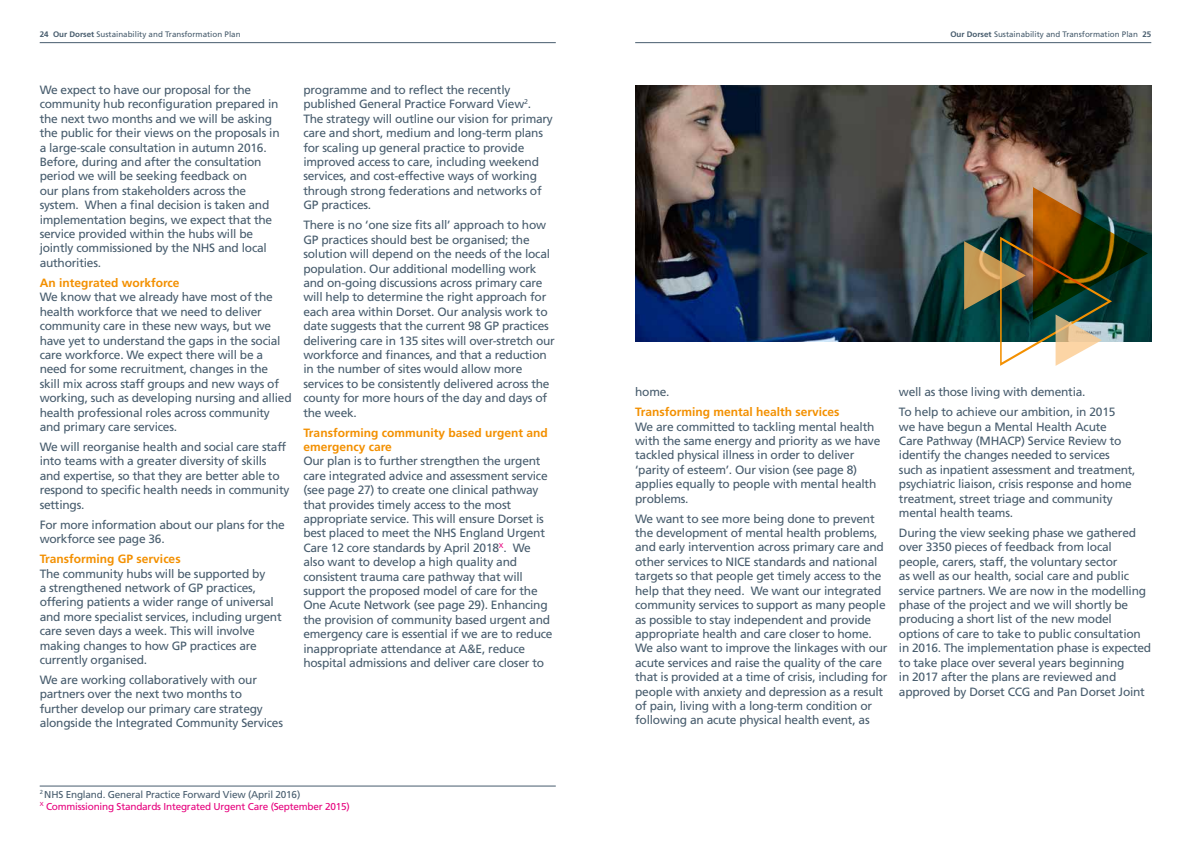
<style>
.page{position:relative;width:1191px;height:842px;background:#fff}
.page>*{position:absolute;margin:0;border:0;box-sizing:border-box;transform-origin:0 0}
.t1{font:12px/14.4px "Frutiger LT Std";letter-spacing:-.02em;color:#475c6d}
.t2{font:700 12px/14.4px "Frutiger LT Std";color:#f39000}
.t3{font:10px/12px "Frutiger LT Std";letter-spacing:-.02em;color:#e6007d}
.t4{font:8px "Frutiger LT Std";color:#475c6d}
.s1{font-weight:700}
.s2{color:#475c6d}
</style>
<div class="page">
<hr style="left:40px;top:42px;width:516px;height:1px;background:#475c6d">
<hr style="left:635px;top:42px;width:516px;height:1px;background:#475c6d">
<hr style="left:40px;top:786px;width:516px;height:1px;background:#475c6d">
<img style="left:635px;top:85px;width:516px;height:257px">
<img style="left:964px;top:187px;width:183px;height:179px">
<p class="t4" style="left:40px;top:30px;width:202px"><span class="s1">24 Our Dorset</span> Sustainability and Transformation Plan</p>
<p class="t4" style="left:950px;top:30px;width:202px"><span class="s1">Our Dorset</span> Sustainability and Transformation Plan <span class="s1">25</span></p>
<p class="t1" style="left:40px;top:83px;width:241px">We expect to have our proposal for the community hub reconfiguration prepared in the next two months and we will be asking the public for their views on the proposals in a large-scale consultation in autumn 2016.<br>Before, during and after the consultation period we will be seeking feedback on<br>our plans from stakeholders across the system. When a final decision is taken and implementation begins, we expect that the service provided within the hubs will be jointly commissioned by the NHS and local authorities.</p>
<p class="t2" style="left:40px;top:276px;width:141px">An integrated workforce</p>
<p class="t1" style="left:40px;top:290px;width:253px">We know that we already have most of the health workforce that we need to deliver community care in these new ways, but we have yet to understand the gaps in the social care workforce. We expect there will be a need for some recruitment, changes in the<br>skill mix across staff groups and new ways of working, such as developing nursing and allied health professional roles across community and primary care services.</p>
<p class="t1" style="left:40px;top:440px;width:251px">We will reorganise health and social care staff into teams with a greater diversity of skills and expertise, so that they are better able to respond to specific health needs in community settings.</p>
<p class="t1" style="left:40px;top:517px;width:247px">For more information about our plans for the workforce see page 36.</p>
<p class="t2" style="left:40px;top:552px;width:142px">Transforming GP services</p>
<p class="t1" style="left:40px;top:566px;width:243px">The community hubs will be supported by<br>a strengthened network of GP practices, offering patients a wider range of universal and more specialist services, including urgent care seven days a week. This will involve making changes to how GP practices are currently organised.</p>
<p class="t1" style="left:40px;top:673px;width:245px">We are working collaboratively with our partners over the next two months to further develop our primary care strategy alongside the Integrated Community Services</p>
<p class="t1" style="left:303px;top:83px;width:251px">programme and to reflect the recently published General Practice Forward View<sup>2</sup>.<br>The strategy will outline our vision for primary care and short, medium and long-term plans for scaling up general practice to provide improved access to care, including weekend services, and cost-effective ways of working through strong federations and networks of GP practices.</p>
<p class="t1" style="left:303px;top:218px;width:253px">There is no ‘one size fits all’ approach to how GP practices should best be organised; the solution will depend on the needs of the local population. Our additional modelling work and on-going discussions across primary care will help to determine the right approach for each area within Dorset. Our analysis work to date suggests that the current 98 GP practices delivering care in 135 sites will over-stretch our workforce and finances, and that a reduction in the number of sites would allow more services to be consistently delivered across the county for more hours of the day and days of the week.</p>
<p class="t2" style="left:303px;top:425px;width:246px">Transforming community based urgent and emergency care</p>
<p class="t1" style="left:303px;top:454px;width:251px">Our plan is to further strengthen the urgent care integrated advice and assessment service (see page 27) to create one clinical pathway that provides timely access to the most appropriate service. This will ensure Dorset is best placed to meet the NHS England Urgent Care 12 core standards by April 2018<sup>X</sup>. We also want to develop a high quality and consistent trauma care pathway that will support the proposed model of care for the One Acute Network (see page 29). Enhancing the provision of community based urgent and emergency care is essential if we are to reduce inappropriate attendance at A&amp;E, reduce hospital admissions and deliver care closer to</p>
<p class="t3" style="left:40px;top:788px;width:312px"><sup>2</sup> <span class="s2">NHS England. General Practice Forward View (April 2016)<br></span><sup>X</sup> Commissioning Standards Integrated Urgent Care (September 2015)</p>
<p class="t1" style="left:635px;top:385px;width:36px">home.</p>
<p class="t2" style="left:635px;top:405px;width:206px">Transforming mental health services</p>
<p class="t1" style="left:635px;top:419px;width:247px">We are committed to tackling mental health with the same energy and priority as we have tackled physical illness in order to deliver ‘parity of esteem’. Our vision (see page 8) applies equally to people with mental health problems.</p>
<p class="t1" style="left:635px;top:511px;width:254px">We want to see more being done to prevent the development of mental health problems, and early intervention across primary care and other services to NICE standards and national targets so that people get timely access to the help that they need. We want our integrated community services to support as many people as possible to stay independent and provide appropriate health and care closer to home.<br>We also want to improve the linkages with our acute services and raise the quality of the care that is provided at a time of crisis, including for people with anxiety and depression as a result of pain, living with a long-term condition or following an acute physical health event, as</p>
<p class="t1" style="left:899px;top:382px;width:218px;line-height:20.1px">well as those living with dementia.<br>To help to achieve our ambition, in 2015</p>
<p class="t1" style="left:899px;top:419px;width:238px">we have begun a Mental Health Acute<br>Care Pathway (MHACP) Service Review to identify the changes needed to services such as inpatient assessment and treatment, psychiatric liaison, crisis response and home treatment, street triage and community mental health teams.</p>
<p class="t1" style="left:899px;top:526px;width:254px">During the view seeking phase we gathered over 3350 pieces of feedback from local people, carers, staff, the voluntary sector<br>as well as our health, social care and public service partners. We are now in the modelling phase of the project and we will shortly be producing a short list of the new model options of care to take to public consultation in 2016. The implementation phase is expected to take place over several years beginning<br>in 2017 after the plans are reviewed and approved by Dorset CCG and Pan Dorset Joint</p>
</div>
